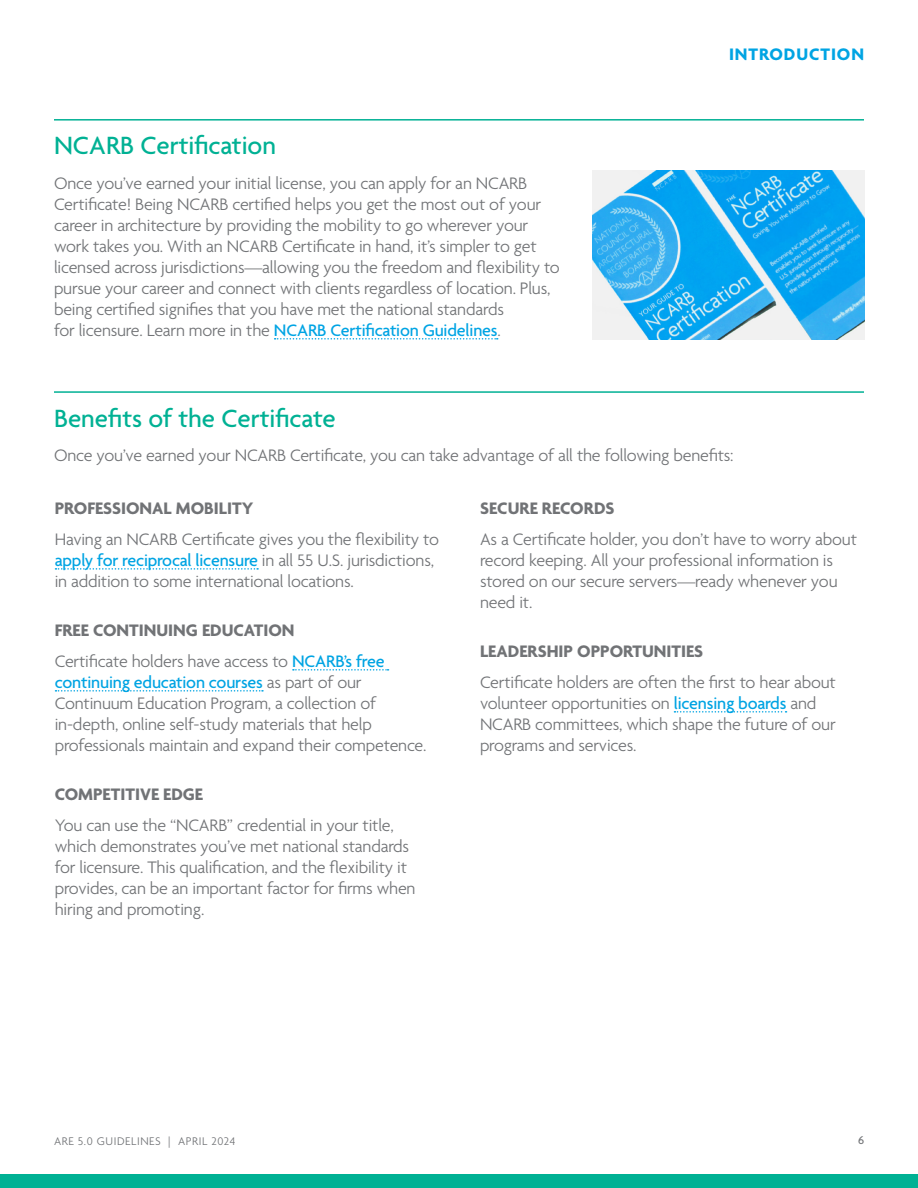
<style>
.page{position:relative;width:918px;height:1188px;background:#fff}
.page>*{position:absolute;margin:0;border:0;box-sizing:border-box;transform-origin:0 0}
.H2-Rule{font:500 27px "Agenda";color:#00b194}
.P1_Body{font:300 18px/21px "Agenda";letter-spacing:-.01em;color:#717376}
.H3-No_Rule{font:700 18px "Agenda";color:#717376}
.t1{font:700 18px "Agenda";letter-spacing:.05em;color:#00a4e3}
.t2{font:300 12px "Agenda";letter-spacing:.05em;color:#717376}
.t3{font:500 12px "Agenda";color:#717376}
.s1{font-weight:500;color:#00a4e4}
.s2{font-weight:500;color:#00a4e3}
</style>
<div class="page">
<div style="left:0;top:1174px;width:918px;height:14px;background:#00b194"></div>
<hr style="left:54px;top:119px;width:810px;height:2px;background:#00b194">
<svg style="left:275px;top:338px;width:223px;height:2px"></svg>
<hr style="left:54px;top:391px;width:810px;height:2px;background:#00b194">
<svg style="left:56px;top:568px;width:202px;height:2px"></svg>
<svg style="left:293px;top:669px;width:96px;height:2px"></svg>
<svg style="left:56px;top:690px;width:207px;height:2px"></svg>
<svg style="left:674px;top:711px;width:113px;height:2px"></svg>
<img style="left:593px;top:171px;width:272px;height:168px">
<h2 class="H2-Rule" style="left:54px;top:131px;width:224px">NCARB Certification</h2>
<p class="P1_Body" style="left:54px;top:174px;width:507px">Once you’ve earned your initial license, you can apply for an NCARB Certificate! Being NCARB certified helps you get the most out of your career in architecture by providing the mobility to go wherever your work takes you. With an NCARB Certificate in hand, it’s simpler to get licensed across jurisdictions—allowing you the freedom and flexibility to pursue your career and connect with clients regardless of location. Plus, being certified signifies that you have met the national standards<br>for licensure. Learn more in the <span class="s1">NCARB Certification Guidelines</span>.</p>
<p class="t1" style="left:729px;top:45px;width:136px">INTRODUCTION</p>
<h2 class="H2-Rule" style="left:54px;top:403px;width:283px">Benefits of the Certificate</h2>
<p class="P1_Body" style="left:54px;top:446px;width:681px">Once you’ve earned your NCARB Certificate, you can take advantage of all the following benefits:</p>
<h2 class="H3-No_Rule" style="left:55px;top:499px;width:200px">PROFESSIONAL MOBILITY</h2>
<p class="P1_Body" style="left:55px;top:530px;width:386px">Having an NCARB Certificate gives you the flexibility to <span class="s2">apply for reciprocal licensure</span> in all 55 U.S. jurisdictions, in addition to some international locations.</p>
<h2 class="H3-No_Rule" style="left:55px;top:621px;width:241px">FREE CONTINUING EDUCATION</h2>
<p class="P1_Body" style="left:55px;top:652px;width:373px">Certificate holders have access to <span class="s2">NCARB’s free continuing education courses</span> as part of our Continuum Education Program, a collection of in-depth, online self-study materials that help professionals maintain and expand their competence.</p>
<h2 class="H3-No_Rule" style="left:55px;top:785px;width:150px">COMPETITIVE EDGE</h2>
<p class="P1_Body" style="left:55px;top:816px;width:362px">You can use the “NCARB” credential in your title, which demonstrates you’ve met national standards for licensure. This qualification, and the flexibility it provides, can be an important factor for firms when hiring and promoting.</p>
<h2 class="H3-No_Rule" style="left:480px;top:499px;width:136px">SECURE RECORDS</h2>
<p class="P1_Body" style="left:480px;top:530px;width:379px">As a Certificate holder, you don’t have to worry about record keeping. All your professional information is stored on our secure servers—ready whenever you need it.</p>
<h2 class="H3-No_Rule" style="left:480px;top:642px;width:225px">LEADERSHIP OPPORTUNITIES</h2>
<p class="P1_Body" style="left:480px;top:673px;width:357px">Certificate holders are often the first to hear about volunteer opportunities on <span class="s2">licensing boards</span> and NCARB committees, which shape the future of our programs and services.</p>
<p class="t2" style="left:54px;top:1134px;width:183px">ARE 5.0 GUIDELINES | APRIL 2024</p>
<p class="t3" style="left:858px;top:1133px;width:8px">6</p>
</div>
